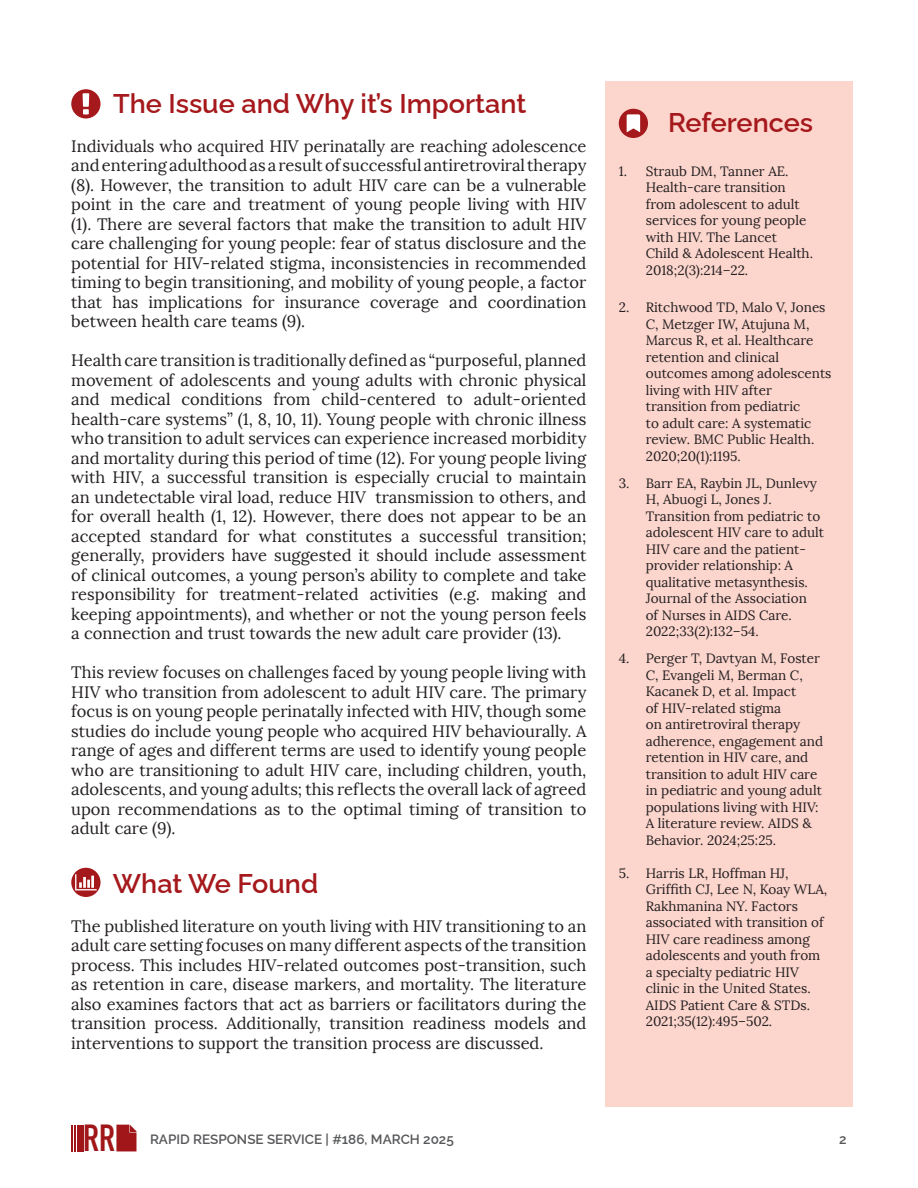
<style>
.page{position:relative;width:918px;height:1188px;background:#fff}
.page>*{position:absolute;margin:0;border:0;box-sizing:border-box;transform-origin:0 0}
.t1{font:700 37.2px "DIN Condensed";color:#a01619}
.H1_heading___full_width{font:600 27px "Raleway";color:#a5181b}
.H2___column_width{font:600 27px "Raleway";color:#a5181b}
.body__serif__11pt{font:16.5px/19.5px "Lora";color:#231f20;text-align:justify}
.t2{font:13.5px/16.5px "Lora";color:#231f20}
.t3{font:600 13.5px "Raleway";color:#57585a}
</style>
<div class="page">
<hr style="left:71px;top:1125px;width:2px;height:26px;background:#a01619">
<hr style="left:74px;top:1125px;width:2px;height:26px;background:#a01619">
<hr style="left:77px;top:1125px;width:2px;height:26px;background:#a01619">
<hr style="left:81px;top:1125px;width:3px;height:26px;background:#a01619">
<svg style="left:116px;top:1125px;width:21px;height:26px"></svg>
<div style="left:71px;top:89px;width:30px;height:29px;background:#a5181b;border-radius:50%"></div>
<svg style="left:83px;top:93px;width:6px;height:21px"></svg>
<svg style="left:71px;top:868px;width:30px;height:29px"></svg>
<svg style="left:75px;top:874px;width:22px;height:16px"></svg>
<div style="left:605px;top:82px;width:248px;height:1025px;background:#fcd5cd"></div>
<div style="left:619px;top:109px;width:29px;height:29px;background:#a5181b;border-radius:50%"></div>
<svg style="left:627px;top:114px;width:13px;height:18px"></svg>
<h1 class="H1_heading___full_width" style="left:113px;top:81px;width:415px">The Issue and Why it’s Important</h1>
<p class="body__serif__11pt" style="left:71px;top:136px;width:517px">Individuals who acquired HIV perinatally are reaching adolescence and entering adulthood as a result of successful antiretroviral therapy (8). However, the transition to adult HIV care can be a vulnerable point in the care and treatment of young people living with HIV (1). There are several factors that make the transition to adult HIV care challenging for young people: fear of status disclosure and the potential for HIV-related stigma, inconsistencies in recommended timing to begin transitioning, and mobility of young people, a factor that has implications for insurance coverage and coordination between health care teams (9).</p>
<p class="body__serif__11pt" style="left:71px;top:351px;width:517px">Health care transition is traditionally defined as “purposeful, planned movement of adolescents and young adults with chronic physical and medical conditions from child-centered to adult-oriented health-care systems” (1, 8, 10, 11). Young people with chronic illness who transition to adult services can experience increased morbidity and mortality during this period of time (12). For young people living with HIV, a successful transition is especially crucial to maintain an undetectable viral load, reduce HIV transmission to others, and for overall health (1, 12). However, there does not appear to be an accepted standard for what constitutes a successful transition; generally, providers have suggested it should include assessment of clinical outcomes, a young person’s ability to complete and take responsibility for treatment-related activities (e.g. making and keeping appointments), and whether or not the young person feels a connection and trust towards the new adult care provider (13).</p>
<p class="body__serif__11pt" style="left:71px;top:663px;width:517px">This review focuses on challenges faced by young people living with HIV who transition from adolescent to adult HIV care. The primary focus is on young people perinatally infected with HIV, though some studies do include young people who acquired HIV behaviourally. A range of ages and different terms are used to identify young people who are transitioning to adult HIV care, including children, youth, adolescents, and young adults; this reflects the overall lack of agreed upon recommendations as to the optimal timing of transition to adult care (9).</p>
<p class="H2___column_width" style="left:113px;top:861px;width:207px">What We Found</p>
<p class="body__serif__11pt" style="left:71px;top:916px;width:517px">The published literature on youth living with HIV transitioning to an adult care setting focuses on many different aspects of the transition process. This includes HIV-related outcomes post-transition, such as retention in care, disease markers, and mortality. The literature also examines factors that act as barriers or facilitators during the transition process. Additionally, transition readiness models and interventions to support the transition process are discussed.</p>
<h1 class="H1_heading___full_width" style="left:668px;top:101px;width:147px">References</h1>
<p class="t2" style="left:646px;top:163px;width:169px;text-indent:-27px">1. Straub DM, Tanner AE.<br>Health-care transition from adolescent to adult services for young people with HIV. The Lancet<br>Child &amp; Adolescent Health.<br>2018;2(3):214–22.</p>
<p class="t2" style="left:646px;top:299px;width:187px;text-indent:-27px">2. Ritchwood TD, Malo V, Jones<br>C, Metzger IW, Atujuna M,<br>Marcus R, et al. Healthcare retention and clinical outcomes among adolescents living with HIV after transition from pediatric<br>to adult care: A systematic review. BMC Public Health.<br>2020;20(1):1195.</p>
<p class="t2" style="left:646px;top:475px;width:180px;text-indent:-27px">3. Barr EA, Raybin JL, Dunlevy<br>H, Abuogi L, Jones J.<br>Transition from pediatric to adolescent HIV care to adult<br>HIV care and the patient&shy;provider relationship: A qualitative metasynthesis.<br>Journal of the Association<br>of Nurses in AIDS Care.<br>2022;33(2):132–54.</p>
<p class="t2" style="left:646px;top:650px;width:179px;text-indent:-27px">4. Perger T, Davtyan M, Foster<br>C, Evangeli M, Berman C,<br>Kacanek D, et al. Impact<br>of HIV-related stigma<br>on antiretroviral therapy adherence, engagement and retention in HIV care, and transition to adult HIV care in pediatric and young adult populations living with HIV:<br>A literature review. AIDS &amp;<br>Behavior. 2024;25:25.</p>
<p class="t2" style="left:646px;top:865px;width:183px;text-indent:-27px">5. Harris LR, Hoffman HJ,<br>Griffith CJ, Lee N, Koay WLA,<br>Rakhmanina NY. Factors associated with transition of<br>HIV care readiness among adolescents and youth from a specialty pediatric HIV clinic in the United States.<br>AIDS Patient Care &amp; STDs.<br>2021;35(12):495–502.</p>
<h1 class="t1" style="left:83px;top:1113px;width:33px">RR</h1>
<p class="t3" style="left:150px;top:1128px;width:305px">RAPID RESPONSE SERVICE | #186, MARCH 2025</p>
<p class="t3" style="left:839px;top:1128px;width:9px">2</p>
</div>
